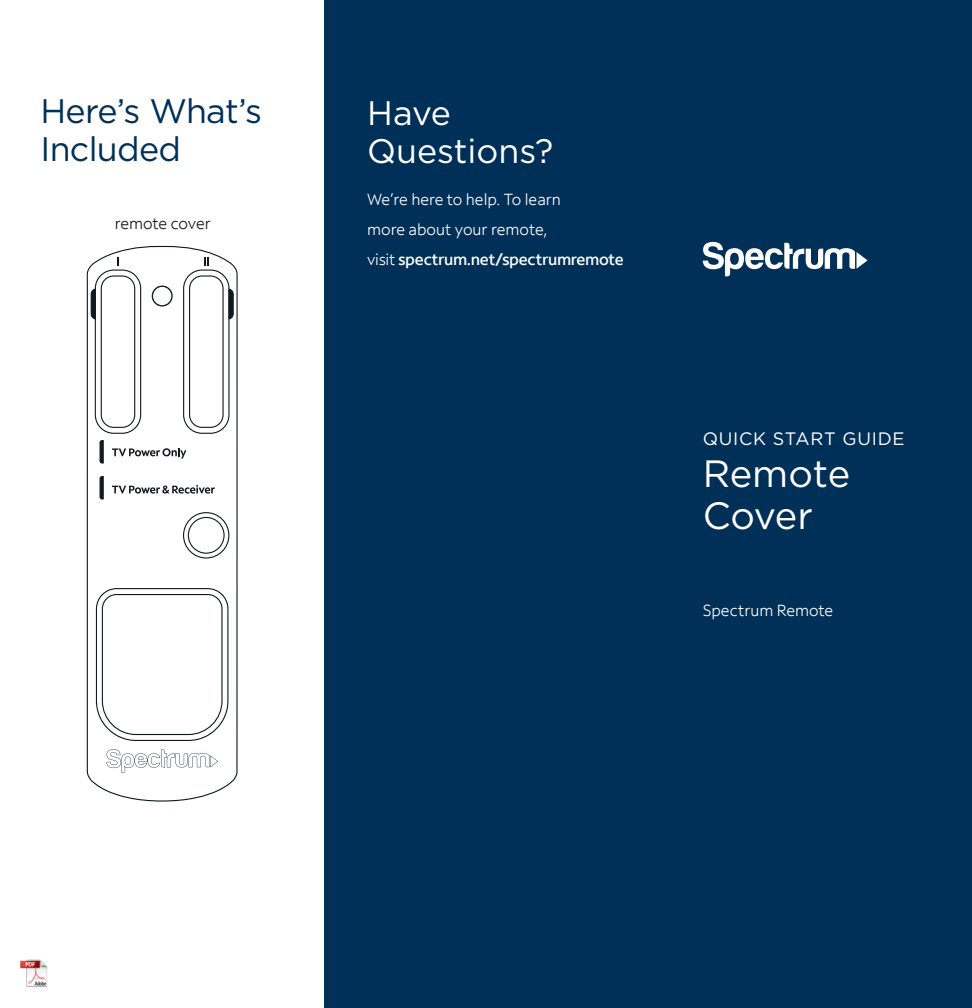
<style>
.page{position:relative;width:972px;height:1008px;background:#fff}
.page>*{position:absolute;margin:0;border:0;box-sizing:border-box;transform-origin:0 0}
.t1{font:38px/42px "Gotham";letter-spacing:-.01em;color:#fff}
.t2{font:34px/38px "Gotham";letter-spacing:-.02em;color:#003057}
.t3{font:34px/38px "Gotham";color:#fff}
.t4{font:18px "Gotham";letter-spacing:.04em;color:#fff}
.t5{font:16px/30px "Spectrum Sans";color:#fff}
.t6{font:16px "Spectrum Sans";letter-spacing:-.01em;color:#101820}
.s1{font-weight:500}
</style>
<div class="page">
<div style="left:324px;top:0;width:648px;height:1008px;background:#003057"></div>
<svg style="left:703px;top:242px;width:165px;height:34px"></svg>
<svg style="left:87px;top:246px;width:151px;height:556px"></svg>
<svg style="left:183px;top:512px;width:46px;height:47px"></svg>
<svg style="left:100px;top:440px;width:4px;height:24px"></svg>
<svg style="left:100px;top:476px;width:4px;height:23px"></svg>
<svg style="left:112px;top:448px;width:74px;height:11px"></svg>
<svg style="left:112px;top:485px;width:103px;height:9px"></svg>
<svg style="left:183px;top:257px;width:51px;height:177px"></svg>
<svg style="left:91px;top:257px;width:50px;height:177px"></svg>
<svg style="left:96px;top:588px;width:132px;height:153px"></svg>
<img style="left:20px;top:959px;width:28px;height:28px">
<h2 class="t2" style="left:40px;top:94px;width:223px">Here’s What’s<br>Included</h2>
<h2 class="t3" style="left:367px;top:96px;width:188px">Have<br>Questions?</h2>
<p class="t5" style="left:367px;top:185px;width:258px">We’re here to help. To learn<br>more about your remote,<br>visit <span class="s1">spectrum.net/spectrumremote</span></p>
<p class="t6" style="left:115px;top:217px;width:98px">remote cover</p>
<p class="t4" style="left:703px;top:430px;width:203px">QUICK START GUIDE</p>
<h1 class="t1" style="left:703px;top:454px;width:149px">Remote<br>Cover</h1>
<p class="t5" style="left:703px;top:597px;width:132px">Spectrum Remote</p>
</div>
